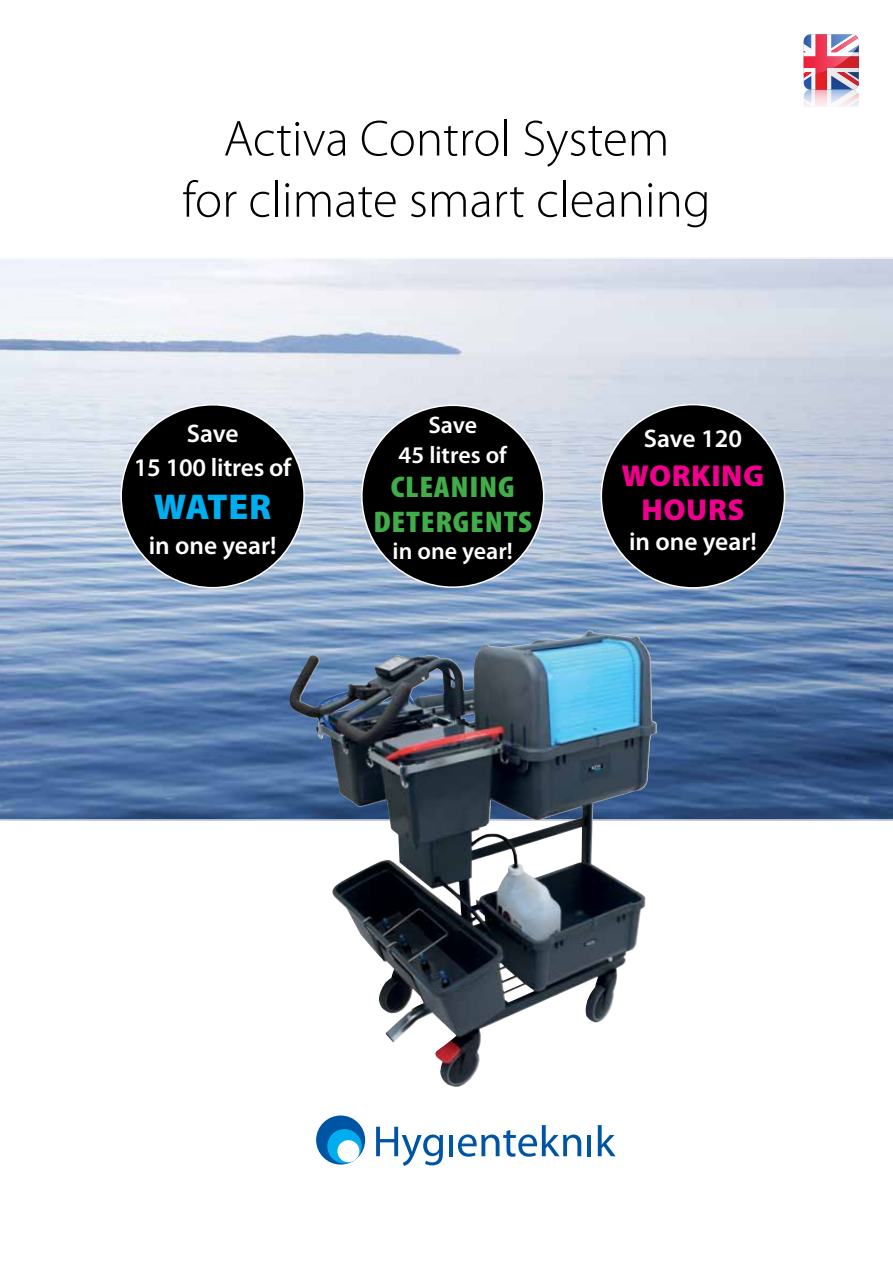
<style>
.page{position:relative;width:893px;height:1263px;background:#fff}
.page>*{position:absolute;margin:0;border:0;box-sizing:border-box;transform-origin:0 0}
.t1{font:300 51px/61.2px "Myriad Pro";color:#000;text-align:center}
.t2{font:900 36px "Myriad Pro";letter-spacing:-.005em;color:#00aeef}
.t3{font:900 30.3px/34.5px "Myriad Pro";letter-spacing:.02em;color:#ec008c;text-align:center}
.t4{font:900 condensed 30px/34.5px "Myriad Pro";letter-spacing:.02em;color:#41ad49;text-align:center;scale:1.13 1}
.t5{font:600 25.5px/34px "Myriad Pro";letter-spacing:-.01em;color:#fff;text-align:center}
.t6{font:600 24px/30px "Myriad Pro";color:#fff;text-align:center}
</style>
<div class="page">
<svg style="left:0;top:257px;width:893px;height:564px;background:#a2b4ce"></svg>
<div style="left:316px;top:1115px;width:49px;height:49px;background:#0054a4;border-radius:50%"></div>
<div style="left:327px;top:1129px;width:35px;height:34px;background:#00aeef;border-radius:50%"></div>
<svg style="left:376px;top:1127px;width:67px;height:39px"></svg>
<hr style="left:449px;top:1135px;width:4px;height:21px;background:#0054a4">
<svg style="left:458px;top:1125px;width:123px;height:32px"></svg>
<hr style="left:587px;top:1135px;width:4px;height:21px;background:#0054a4">
<svg style="left:598px;top:1125px;width:18px;height:31px"></svg>
<div style="left:337px;top:1140px;width:22px;height:22px;background:#fff;border-radius:50%"></div>
<img style="left:289px;top:631px;width:309px;height:456px">
<svg style="left:804px;top:34px;width:55px;height:73px"></svg>
<div style="left:362px;top:405px;width:182px;height:182px;background:#000;border-radius:50%"></div>
<div style="left:601px;top:405px;width:183px;height:183px;background:#000;border-radius:50%"></div>
<div style="left:121px;top:405px;width:183px;height:183px;background:#000;border-radius:50%"></div>
<h1 class="t1" style="left:182px;top:107px;width:530px">Activa Control System<br>for climate smart cleaning</h1>
<p class="t5" style="left:134px;top:416px;width:159px">Save<br>15 100 litres of</p>
<h2 class="t2" style="left:154px;top:483px;width:119px">WATER</h2>
<p class="t5" style="left:149px;top:527px;width:129px">in one year!</p>
<p class="t6" style="left:399px;top:409px;width:110px">Save<br>45 litres of</p>
<p class="t4" style="left:373px;top:469px;width:142px">CLEANING<br>DETERGENTS</p>
<p class="t6" style="left:393px;top:535px;width:122px">in one year!</p>
<p class="t5" style="left:644px;top:421px;width:100px">Save 120</p>
<p class="t3" style="left:621px;top:457px;width:144px">WORKING<br>HOURS</p>
<p class="t5" style="left:629px;top:524px;width:129px">in one year!</p>
</div>
